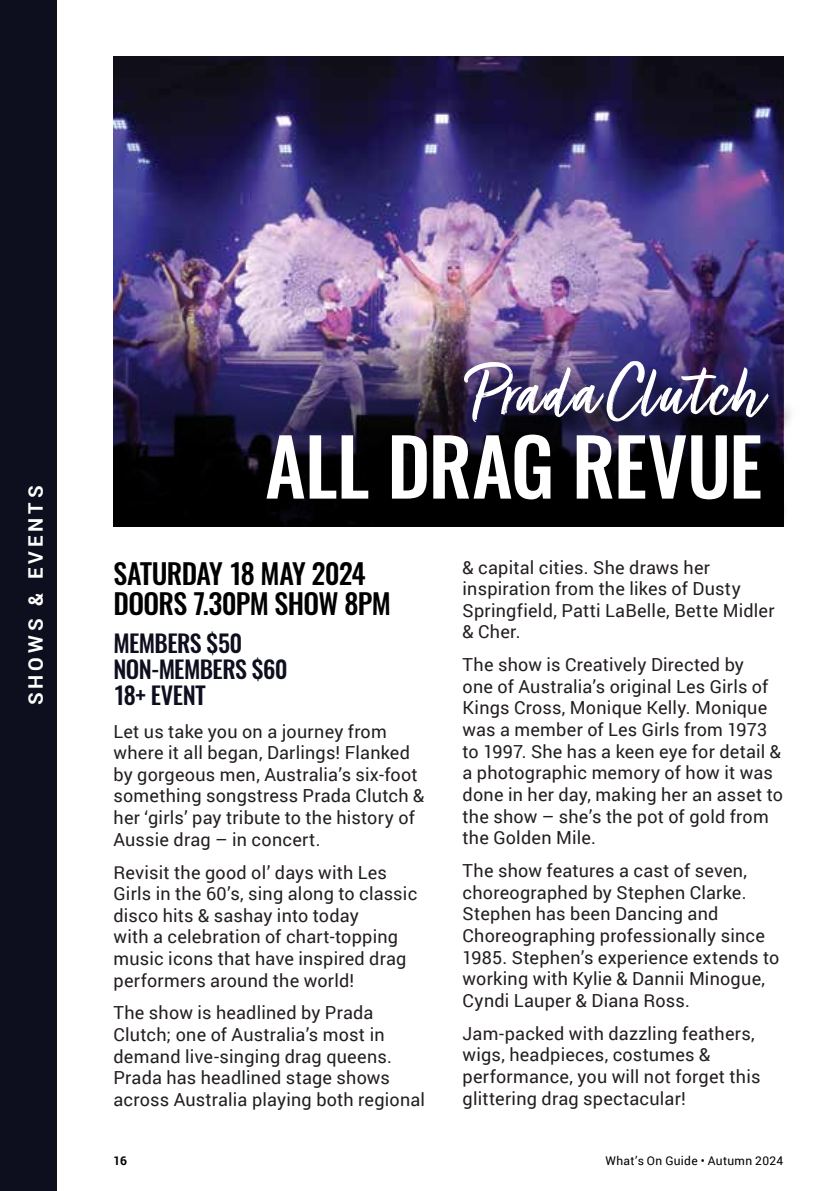
<style>
.page{position:relative;width:840px;height:1191px;background:#fff}
.page>*{position:absolute;margin:0;border:0;box-sizing:border-box;transform-origin:0 0}
.t1{font:80.6px "Turbinado Pro";letter-spacing:.025em;color:#fff}
.t2{font:500 78.2px "Oswald";letter-spacing:-.01em;color:#fff}
.t3{font:500 28px/30px "Oswald";letter-spacing:-.02em;color:#000}
.t4{font:500 24px/26px "Oswald";letter-spacing:-.02em;color:#0d0e1e}
.t5{font:700 20px "Roboto";letter-spacing:.2em;color:#fff}
.t6{font:18px/21.6px "Roboto";letter-spacing:.01em;color:#241f1f}
.t7{font:12px "Roboto";letter-spacing:.025em;color:#000}
.t8{font:700 12px "Roboto";color:#000}
</style>
<div class="page">
<img style="left:113px;top:57px;width:669px;height:265px">
<img style="left:113px;top:322px;width:669px;height:204px">
<div style="left:271px;top:364px;width:525px;height:164px;background:#000;opacity:.75"></div>
<div style="left:0;top:0;width:57px;height:1191px;background:#0d0e1e"></div>
<p class="t5" style="left:22px;top:705px;width:221px;rotate:-90deg">SHOWS &amp; EVENTS</p>
<h1 class="t1" style="left:468px;top:349px;width:295px">Prada Clutch</h1>
<h2 class="t2" style="left:265px;top:412px;width:498px">ALL DRAG REVUE</h2>
<h3 class="t3" style="left:113px;top:559px;width:279px">SATURDAY 18 MAY 2024<br>DOORS 7.30PM SHOW 8PM</h3>
<h3 class="t4" style="left:113px;top:630px;width:175px">MEMBERS $50<br>NON-MEMBERS $60<br>18+ EVENT</h3>
<p class="t6" style="left:113px;top:719px;width:312px">Let us take you on a journey from where it all began, Darlings! Flanked by gorgeous men, Australia’s six-foot something songstress Prada Clutch &amp; her ‘girls’ pay tribute to the history of Aussie drag – in concert.</p>
<p class="t6" style="left:113px;top:860px;width:305px">Revisit the good ol’ days with Les Girls in the 60’s, sing along to classic disco hits &amp; sashay into today<br>with a celebration of chart-topping music icons that have inspired drag performers around the world!</p>
<p class="t6" style="left:113px;top:1001px;width:313px">The show is headlined by Prada Clutch; one of Australia’s most in demand live-singing drag queens.<br>Prada has headlined stage shows across Australia playing both regional</p>
<p class="t6" style="left:462px;top:555px;width:313px">&amp; capital cities. She draws her inspiration from the likes of Dusty<br>Springfield, Patti LaBelle, Bette Midler &amp; Cher.</p>
<p class="t6" style="left:462px;top:653px;width:322px">The show is Creatively Directed by<br>one of Australia’s original Les Girls of Kings Cross, Monique Kelly. Monique was a member of Les Girls from 1973 to 1997. She has a keen eye for detail &amp; a photographic memory of how it was done in her day, making her an asset to the show – she’s the pot of gold from the Golden Mile.</p>
<p class="t6" style="left:462px;top:859px;width:318px">The show features a cast of seven, choreographed by Stephen Clarke.<br>Stephen has been Dancing and Choreographing professionally since 1985. Stephen’s experience extends to working with Kylie &amp; Dannii Minogue, Cyndi Lauper &amp; Diana Ross.</p>
<p class="t6" style="left:462px;top:1021px;width:299px">Jam-packed with dazzling feathers, wigs, headpieces, costumes &amp; performance, you will not forget this glittering drag spectacular!</p>
<p class="t8" style="left:113px;top:1152px;width:15px">16</p>
<p class="t7" style="left:605px;top:1152px;width:179px">What’s On Guide • Autumn 2024</p>
</div>
